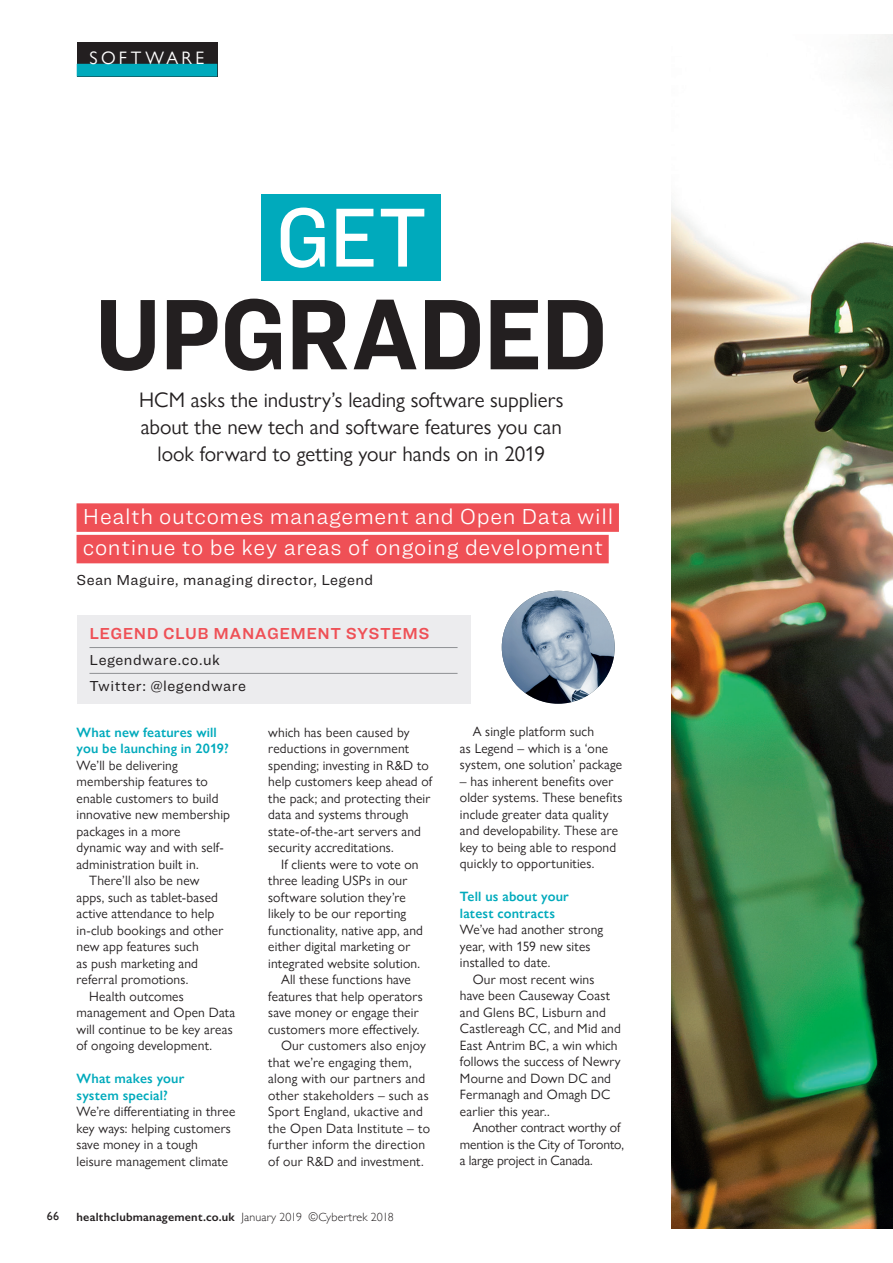
<style>
.page{position:relative;width:893px;height:1263px;background:#fff}
.page>*{position:absolute;margin:0;border:0;box-sizing:border-box;transform-origin:0 0}
.t1{font:700 103.95px "Ringside Narrow";letter-spacing:-.02em;color:#231f20}
.t2{font:500 86.85px "Ringside Narrow";color:#fff}
.t3{font:300 22.5px/31.5px "Ringside";letter-spacing:.03em;color:#fff}
.t4{font:21px/27px "Gill Sans Nova";color:#231f20;text-align:center}
.t5{font:18px "Gill Sans Nova";letter-spacing:.19em;color:#fff}
.t6{font:16.5px "Ringside Regular Semi";letter-spacing:.03em;color:#ef5056}
.t7{font:15px/25.8px "Ringside";letter-spacing:.03em;color:#231f20}
.t8{font:13.5px/16.5px "Gill Sans Nova";letter-spacing:.015em;color:#231f20}
.t9{font:600 13.5px/16.5px "Gill Sans Nova";letter-spacing:.015em;color:#00aabc}
.t10{font:13.5px/16.5px "Gill Sans Nova";letter-spacing:-.005em;color:#231f20}
.t11{font:600 12px "Gill Sans";letter-spacing:.02em;color:#231f20}
.t12{font:12px "Gill Sans";color:#231f20}
.s1{font-weight:300}
</style>
<div class="page">
<div style="left:77px;top:43px;width:140px;height:34px;background:#231f20"></div>
<div style="left:77px;top:64px;width:140px;height:13px;background:#00aabc"></div>
<div style="left:77px;top:503px;width:542px;height:29px;background:#ef5056"></div>
<div style="left:77px;top:535px;width:532px;height:28px;background:#ef5056"></div>
<div style="left:77px;top:615px;width:393px;height:89px;background:#ececee"></div>
<hr style="left:89px;top:647px;width:369px;height:1px;background:#939598">
<hr style="left:89px;top:673px;width:369px;height:1px;background:#939598">
<img style="left:672px;top:34px;width:221px;height:1195px">
<div style="left:261px;top:195px;width:180px;height:86px;background:#00aabc"></div>
<img style="left:502px;top:591px;width:113px;height:113px;border-radius:56px">
<h3 class="t5" style="left:90px;top:47px;width:116px">software</h3>
<h2 class="t2" style="left:275px;top:176px;width:153px">get</h2>
<h1 class="t1" style="left:94px;top:259px;width:515px">UPGRADED</h1>
<h3 class="t4" style="left:139px;top:386px;width:426px">HCM asks the industry’s leading software suppliers about the new tech and software features you can look forward to getting your hands on in 2019</h3>
<h3 class="t3" style="left:83px;top:500px;width:532px">Health outcomes management and Open Data will continue to be key areas of ongoing development</h3>
<p class="t7" style="left:77px;top:566px;width:298px">Sean Maguire, managing director, Legend</p>
<p class="t6" style="left:89px;top:621px;width:327px">LEGEND CLUB MANAGEM ENT SYSTEMS</p>
<p class="t7" style="left:89px;top:647px;width:158px">Legendware.co.uk<br>Twitter: @legendware</p>
<p class="t9" style="left:77px;top:724px;width:154px">What new features will you be launching in 2019?</p>
<p class="t8" style="left:77px;top:757px;width:103px">We’ll be delivering</p>
<p class="t8" style="left:77px;top:773px;width:133px">membership features to</p>
<p class="t8" style="left:77px;top:790px;width:144px">enable customers to build</p>
<p class="t8" style="left:77px;top:806px;width:155px">innovative new membership</p>
<p class="t8" style="left:77px;top:823px;width:106px">packages in a more</p>
<p class="t8" style="left:77px;top:839px;width:149px">dynamic way and with self-</p>
<p class="t8" style="left:77px;top:856px;width:124px">administration built in.</p>
<p class="t8" style="left:89px;top:872px;width:112px">There’ll also be new</p>
<p class="t8" style="left:77px;top:889px;width:143px">apps, such as tablet-based</p>
<p class="t8" style="left:77px;top:905px;width:139px">active attendance to help</p>
<p class="t8" style="left:77px;top:922px;width:148px">in-club bookings and other</p>
<p class="t8" style="left:77px;top:938px;width:124px">new app features such</p>
<p class="t8" style="left:77px;top:955px;width:123px">as push marketing and</p>
<p class="t8" style="left:77px;top:971px;width:113px">referral promotions.</p>
<p class="t8" style="left:89px;top:988px;width:96px">Health outcomes</p>
<p class="t8" style="left:77px;top:1004px;width:160px">management and Open Data</p>
<p class="t8" style="left:77px;top:1021px;width:158px">will continue to be key areas</p>
<p class="t8" style="left:77px;top:1037px;width:137px">of ongoing development.</p>
<p class="t9" style="left:77px;top:1070px;width:109px">What makes your system special?</p>
<p class="t8" style="left:77px;top:1103px;width:160px">We’re differentiating in three key ways: helping customers save money in a tough leisure management climate</p>
<p class="t8" style="left:268px;top:724px;width:166px">which has been caused by reductions in government spending; investing in R&amp;D to help customers keep ahead of the pack; and protecting their data and systems through state-of-the-art servers and security accreditations.</p>
<p class="t8" style="left:281px;top:856px;width:139px">If clients were to vote on</p>
<p class="t8" style="left:268px;top:872px;width:141px">three leading USPs in our</p>
<p class="t8" style="left:268px;top:889px;width:139px">software solution they’re</p>
<p class="t8" style="left:268px;top:905px;width:139px">likely to be our reporting</p>
<p class="t8" style="left:268px;top:921px;width:156px">functionality, native app, and</p>
<p class="t8" style="left:268px;top:938px;width:144px">either digital marketing or</p>
<p class="t8" style="left:268px;top:954px;width:153px">integrated website solution.</p>
<p class="t8" style="left:281px;top:971px;width:131px">All these functions have</p>
<p class="t8" style="left:268px;top:987px;width:156px">features that help operators</p>
<p class="t8" style="left:268px;top:1004px;width:152px">save money or engage their</p>
<p class="t8" style="left:268px;top:1020px;width:153px">customers more effectively.</p>
<p class="t8" style="left:281px;top:1037px;width:146px">Our customers also enjoy</p>
<p class="t8" style="left:268px;top:1053px;width:145px">that we’re engaging them,</p>
<p class="t8" style="left:268px;top:1070px;width:158px">along with our partners and</p>
<p class="t8" style="left:268px;top:1086px;width:162px">other stakeholders – such as</p>
<p class="t8" style="left:268px;top:1103px;width:156px">Sport England, ukactive and</p>
<p class="t8" style="left:268px;top:1119px;width:163px">the Open Data Institute – to</p>
<p class="t8" style="left:268px;top:1136px;width:159px">further inform the direction</p>
<p class="t8" style="left:268px;top:1152px;width:157px">of our R&amp;D and investment.</p>
<p class="t12" style="left:47px;top:1209px;width:14px">66</p>
<p class="t11" style="left:77px;top:1209px;width:319px">healthclubmanagement.co.uk <span class="s1">January 2019 ©Cybertrek 2018</span></p>
<p class="t8" style="left:460px;top:723px;width:164px;text-indent:13px">A single platform such<br>as Legend – which is a ‘one system, one solution’ package</p>
<p class="t8" style="left:460px;top:773px;width:164px">– has inherent benefits over older systems. These benefits include greater data quality and developability. These are key to being able to respond quickly to opportunities.</p>
<p class="t9" style="left:460px;top:888px;width:111px">Tell us about your latest contracts</p>
<p class="t8" style="left:460px;top:921px;width:145px">We’ve had another strong year, with 159 new sites installed to date.</p>
<p class="t8" style="left:460px;top:971px;width:162px;text-indent:13px">Our most recent wins have been Causeway Coast and Glens BC, Lisburn and<br>Castlereagh CC, and Mid and<br>East Antrim BC, a win which follows the success of Newry<br>Mourne and Down DC and<br>Fermanagh and Omagh DC earlier this year..</p>
<p class="t10" style="left:460px;top:1119px;width:166px;text-indent:13px">Another contract worthy of mention is the City of Toronto, a large project in Canada.</p>
</div>
